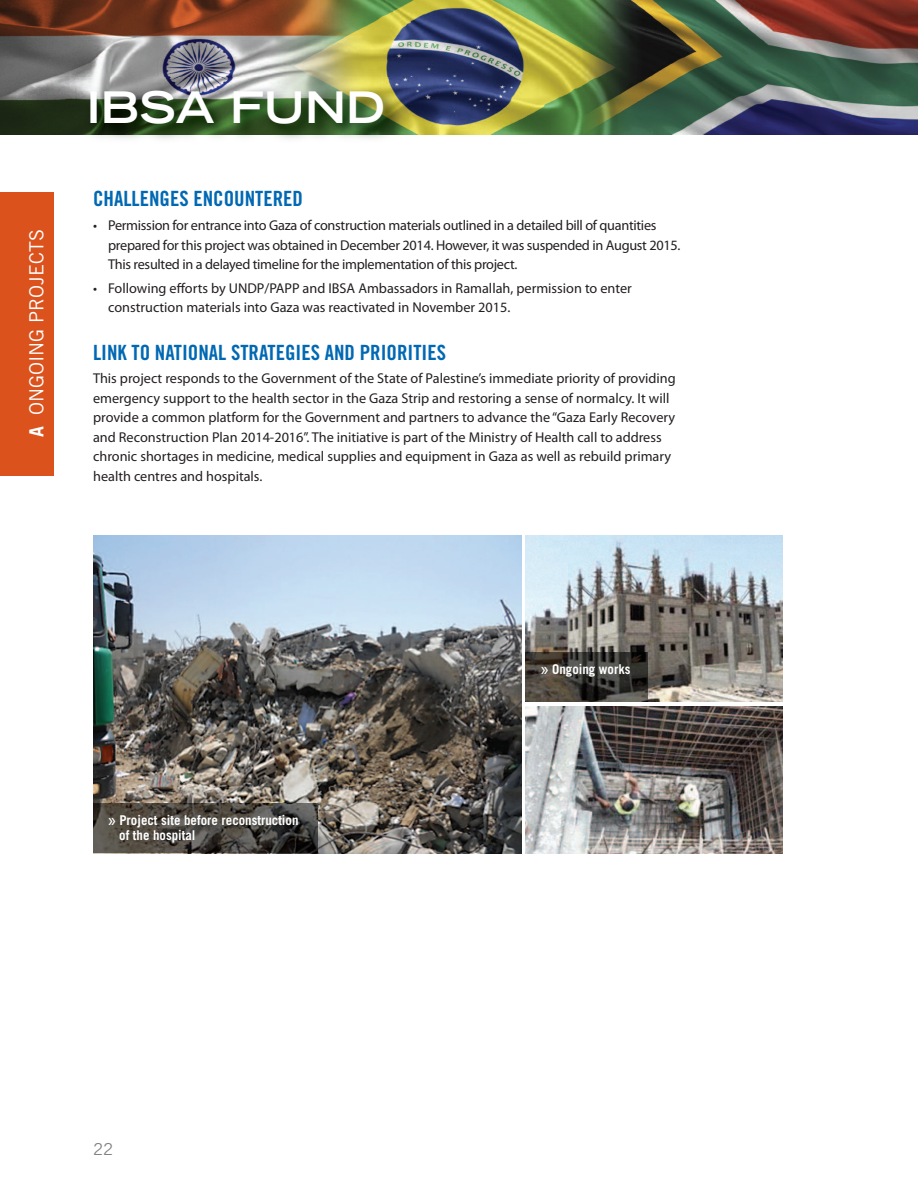
<style>
.page{position:relative;width:918px;height:1188px;background:#fff}
.page>*{position:absolute;margin:0;border:0;box-sizing:border-box;transform-origin:0 0}
.t1{font:700 expanded 43.5px "Trade Gothic LH";color:#fff}
.t2{font:21px "Trade Gothic Bold Cond Twenty";color:#0168b3}
.t3{font:19.5px "Trade Gothic";color:#fff}
.t4{font:16.5px "Trade Gothic";color:#808285}
.t5{font:14.25px/19.5px "Myriad Pro";color:#231f20}
.t6{font:14.25px/19.5px "Myriad Pro";letter-spacing:-.02em;color:#231f20}
.t7{font:700 13.5px/15.1px "Trade Gothic";color:#fff;scale:.96 1}
.s1{font-weight:700}
.s2{font-family:"Interstate";font-weight:400}
</style>
<div class="page">
<div style="left:0;top:192px;width:54px;height:284px;background:#db521d"></div>
<img style="left:93px;top:536px;width:428px;height:317px">
<img style="left:526px;top:536px;width:256px;height:166px">
<img style="left:525px;top:706px;width:257px;height:148px">
<img style="left:93px;top:804px;width:224px;height:49px">
<img style="left:526px;top:653px;width:122px;height:49px">
<img style="left:0;top:0;width:918px;height:134px">
<img style="left:76px;top:78px;width:363px;height:61px">
<h3 class="t3" style="left:29px;top:437px;width:209px;rotate:-90deg"><span class="s1">A</span> ONGOING PROJECTS</h3>
<h1 class="t1" style="left:87px;top:91px;width:300px">IBSA FUND</h1>
<h2 class="t2" style="left:93px;top:191px;width:211px">CHALLENGES ENCOUNTERED</h2>
<p class="t6" style="left:108px;top:217px;width:574px;text-indent:-15px">• Permission for entrance into Gaza of construction materials outlined in a detailed bill of quantities prepared for this project was obtained in December 2014. However, it was suspended in August 2015.<br>This resulted in a delayed timeline for the implementation of this project.</p>
<p class="t5" style="left:108px;top:279px;width:525px;text-indent:-15px">• Following efforts by UNDP/PAPP and IBSA Ambassadors in Ramallah, permission to enter construction materials into Gaza was reactivated in November 2015.</p>
<h2 class="t2" style="left:93px;top:344px;width:354px">LINK TO NATIONAL STRATEGIES AND PRIORITIES</h2>
<p class="t5" style="left:93px;top:370px;width:584px">This project responds to the Government of the State of Palestine’s immediate priority of providing emergency support to the health sector in the Gaza Strip and restoring a sense of normalcy. It will provide a common platform for the Government and partners to advance the “Gaza Early Recovery and Reconstruction Plan 2014-2016”. The initiative is part of the Ministry of Health call to address chronic shortages in medicine, medical supplies and equipment in Gaza as well as rebuild primary health centres and hospitals.</p>
<p class="t7" style="left:119px;top:814px;width:188px;text-indent:-11px"><span class="s2">»</span> Project site before reconstruction of the hospital</p>
<p class="t7" style="left:541px;top:662px;width:95px"><span class="s2">»</span> Ongoing works</p>
<p class="t4" style="left:93px;top:1143px;width:22px">22</p>
</div>
